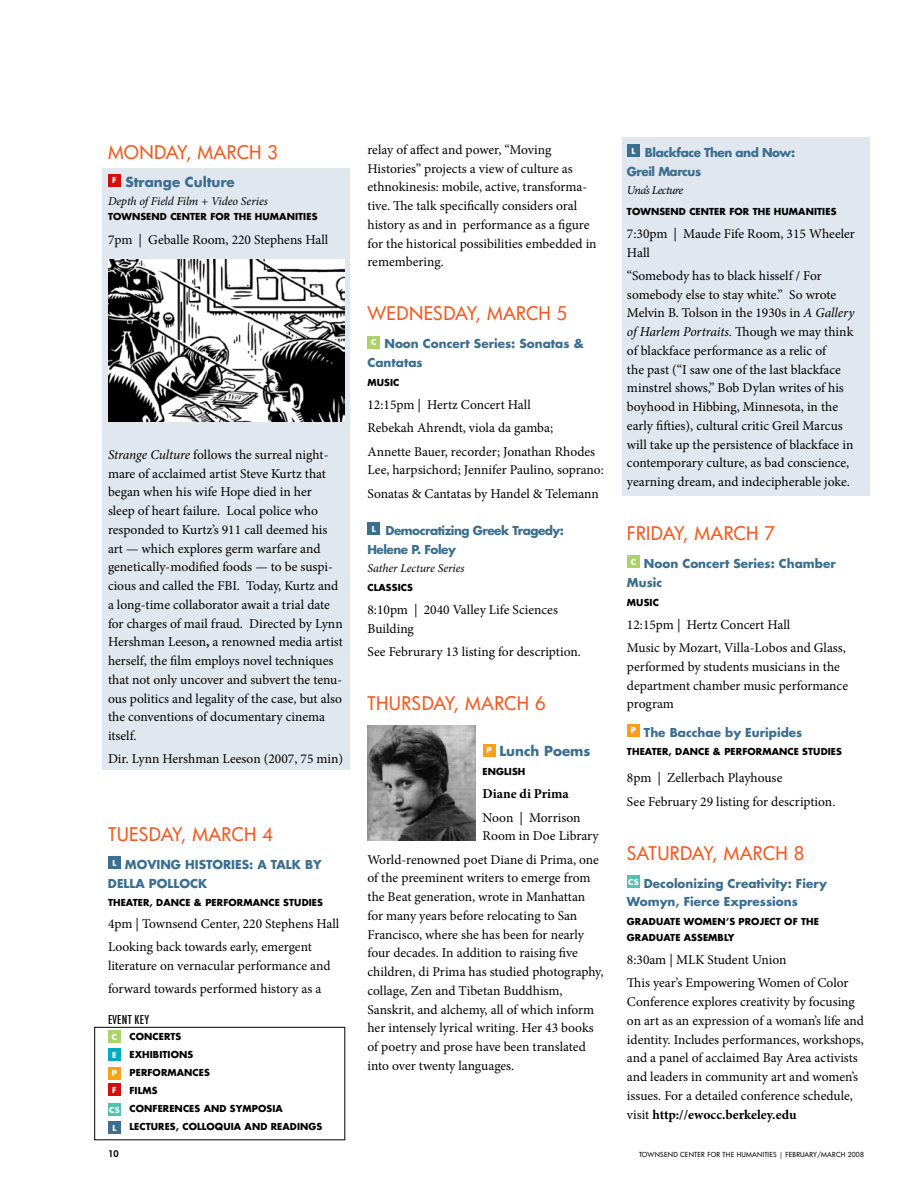
<style>
.page{position:relative;width:918px;height:1188px;background:#fff}
.page>*{position:absolute;margin:0;border:0;box-sizing:border-box;transform-origin:0 0}
.t1{font:500 18.3px "Futura CE";letter-spacing:.02em;color:#f15a22}
.t2{font:13.5px/18.8px "Minion Pro";color:#000}
.t3{font:700 13.5px "Futura";color:#3b6e8f}
.t4{font:700 13.5px "Minion Pro";color:#000}
.t5{font:700 12px/18.8px "Futura";color:#3b6e8f}
.t6{font:700 12px/18.8px "Futura";letter-spacing:-.04em;color:#3b6e8f}
.t7{font:italic 12px "Minion Pro";letter-spacing:-.01em;color:#000}
.t8{font:italic 12px "Minion Pro";letter-spacing:-.05em;color:#000}
.t9{font:500 condensed 12px "Futura";color:#000}
.t10{font:700 9.3px/18px "Futura";letter-spacing:.01em;color:#000}
.t11{font:800 9px "Futura CE";color:#000}
.t12{font:700 7.95px "Futura";color:#fff}
.t13{font:500 6.75px "Futura CE";letter-spacing:.035em;color:#000}
.s1{font-style:italic}
.s2{font-weight:700}
</style>
<div class="page">
<div style="left:94px;top:1027px;width:251px;height:113px;border:1px solid #000"></div>
<div style="left:108px;top:1030px;width:13px;height:13px;background:#acd36a"></div>
<div style="left:108px;top:1048px;width:13px;height:13px;background:#00abc1"></div>
<div style="left:108px;top:1067px;width:13px;height:12px;background:#f99f1c"></div>
<div style="left:108px;top:1103px;width:13px;height:13px;background:#53c1af"></div>
<div style="left:108px;top:1121px;width:13px;height:13px;background:#3b6e8f"></div>
<div style="left:108px;top:1083px;width:13px;height:13px;background:#d20d0c"></div>
<div style="left:103px;top:169px;width:247px;height:601px;background:#e0e7ef"></div>
<div style="left:623px;top:137px;width:247px;height:359px;background:#e0e7ef"></div>
<div style="left:108px;top:174px;width:13px;height:13px;background:#d20d0c"></div>
<img style="left:108px;top:260px;width:237px;height:162px">
<div style="left:108px;top:856px;width:13px;height:13px;background:#3b6e8f"></div>
<div style="left:367px;top:336px;width:13px;height:12px;background:#acd36a"></div>
<div style="left:367px;top:522px;width:13px;height:13px;background:#3b6e8f"></div>
<img style="left:367px;top:726px;width:109px;height:114px">
<div style="left:483px;top:744px;width:12px;height:12px;background:#f99f1c"></div>
<div style="left:627px;top:144px;width:13px;height:13px;background:#3b6e8f"></div>
<div style="left:627px;top:555px;width:13px;height:13px;background:#acd36a"></div>
<div style="left:627px;top:724px;width:13px;height:13px;background:#f99f1c"></div>
<div style="left:627px;top:875px;width:13px;height:13px;background:#53c1af"></div>
<h1 class="t1" style="left:108px;top:139px;width:172px">MONDAY, MARCH 3</h1>
<p class="t3" style="left:112px;top:172px;width:124px"><sup>F</sup> STRANGE CULTURE</p>
<p class="t7" style="left:108px;top:193px;width:161px">Depth of Field Film + Video Series</p>
<p class="t10" style="left:108px;top:208px;width:211px">TOWNSEND C ENTER FOR TH E HUMANITIES</p>
<p class="t2" style="left:108px;top:230px;width:222px">7pm | Geballe Room, 220 Stephens Hall</p>
<p class="t2" style="left:108px;top:445px;width:236px"><span class="s1">Strange Culture</span> follows the surreal night&shy;mare of acclaimed artist Steve Kurtz that began when his wife Hope died in her<br>sleep of heart failure. Local police who responded to Kurtz’s 911 call deemed his art — which explores germ warfare and genetically-modified foods — to be suspi&shy;cious and called the FBI. Today, Kurtz and a long-time collaborator await a trial date for charges of mail fraud. Directed by Lynn Hershman Leeson<span class="s2">,</span> a renowned media artist herself, the film employs novel techniques that not only uncover and subvert the tenu&shy;ous politics and legality of the case, but also the conventions of documentary cinema itself.</p>
<p class="t2" style="left:108px;top:750px;width:237px">Dir. Lynn Hershman Leeson (2007, 75 min)</p>
<h1 class="t1" style="left:108px;top:821px;width:43px">TUESDAY</h1>
<h1 class="t1" style="left:181px;top:821px;width:93px">, MARCH 4</h1>
<p class="t5" style="left:112px;top:855px;width:35px"><sup>L</sup> MOVING</p>
<p class="t5" style="left:185px;top:855px;width:36px">HISTORIES</p>
<p class="t5" style="left:249px;top:855px;width:37px">: A TALK</p>
<p class="t5" style="left:305px;top:855px;width:18px">BY</p>
<p class="t5" style="left:108px;top:873px;width:9px">DELLA</p>
<p class="t5" style="left:149px;top:873px;width:10px">POLLO</p>
<p class="t5" style="left:190px;top:873px;width:18px">CK</p>
<p class="t10" style="left:108px;top:894px;width:216px">THEATER, DANC E &amp; PERFORMANC E STUDIES</p>
<p class="t2" style="left:108px;top:912px;width:233px;line-height:23.2px">4pm | Townsend Center, 220 Stephens Hall<br>Looking back towards early, emergent</p>
<p class="t2" style="left:108px;top:954px;width:224px;line-height:23.2px">literature on vernacular performance and forward towards performed history as a</p>
<p class="t9" style="left:108px;top:1011px;width:11px">EVENT</p>
<p class="t9" style="left:135px;top:1011px;width:11px">KEY</p>
<p class="t12" style="left:112px;top:1031px;width:5px">C</p>
<p class="t12" style="left:112px;top:1049px;width:5px">E</p>
<p class="t12" style="left:112px;top:1068px;width:6px">P</p>
<p class="t12" style="left:109px;top:1104px;width:11px">CS</p>
<p class="t12" style="left:112px;top:1122px;width:5px">L</p>
<p class="t12" style="left:112px;top:1085px;width:6px">F</p>
<p class="t10" style="left:129px;top:1028px;width:194px">CONC ERTS<br>EXHIBITIONS<br>PERFORMANC ES<br>FILMS<br>CONFERENC ES AND SYMPOSIA<br>LECTURES, COLLOQUIA AND READINGS</p>
<p class="t2" style="left:367px;top:140px;width:231px">relay of affect and power, “Moving Histories” projects a view of culture as ethnokinesis: mobile, active, transforma&shy;tive. The talk specifically considers oral history as and in performance as a figure for the historical possibilities embedded in remembering.</p>
<h1 class="t1" style="left:367px;top:301px;width:202px">WEDNESDAY, MARCH 5</h1>
<p class="t5" style="left:367px;top:334px;width:218px;text-indent:4px"><sup>C</sup> NOON CONCERT SERIES: SONATAS &amp;<br>CANTATAS</p>
<p class="t10" style="left:367px;top:373px;width:32px">MUSIC</p>
<p class="t2" style="left:367px;top:393px;width:229px;line-height:23.2px">12:15pm | Hertz Concert Hall<br>Rebekah Ahrendt, viola da gamba;<br>Annette Bauer, recorder; Jonathan Rhodes</p>
<p class="t2" style="left:367px;top:459px;width:238px;line-height:23.2px">Lee, harpsichord; Jennifer Paulino, soprano:<br>Sonatas &amp; Cantatas by Handel &amp; Telemann</p>
<p class="t6" style="left:367px;top:521px;width:198px;text-indent:4px"><sup>L</sup> DEMOCRATIZING GREEK TRAGEDY:<br>HELENE P. FOLEY</p>
<p class="t7" style="left:367px;top:560px;width:99px">Sather Lecture Series</p>
<p class="t10" style="left:367px;top:578px;width:47px">CLASSICS</p>
<p class="t2" style="left:367px;top:600px;width:192px">8:10pm | 2040 Valley Life Sciences<br>Building</p>
<p class="t2" style="left:367px;top:642px;width:215px">See Februrary 13 listing for description.</p>
<h1 class="t1" style="left:367px;top:691px;width:180px">THURSDAY, MARCH 6</h1>
<p class="t3" style="left:486px;top:742px;width:106px"><sup>P</sup> LUNCH POEMS</p>
<p class="t10" style="left:483px;top:762px;width:43px">ENGLISH</p>
<p class="t4" style="left:483px;top:785px;width:88px">Diane di Prima</p>
<p class="t2" style="left:483px;top:808px;width:118px">Noon | Morrison<br>Room in Doe Library</p>
<p class="t2" style="left:367px;top:850px;width:238px">World-renowned poet Diane di Prima, one of the preeminent writers to emerge from the Beat generation, wrote in Manhattan for many years before relocating to San Francisco, where she has been for nearly four decades. In addition to raising five children, di Prima has studied photography, collage, Zen and Tibetan Buddhism, Sanskrit, and alchemy, all of which inform her intensely lyrical writing. Her 43 books of poetry and prose have been translated into over twenty languages.</p>
<p class="t6" style="left:627px;top:143px;width:170px;text-indent:4px"><sup>L</sup> BLACKFACE THEN AND NOW:<br>GREIL MARCUS</p>
<p class="t8" style="left:627px;top:182px;width:58px">Una’s Lecture</p>
<p class="t10" style="left:627px;top:202px;width:211px">TOWNSEND C ENTER FOR TH E HUMANITIES</p>
<p class="t2" style="left:627px;top:224px;width:229px">7:30pm | Maude Fife Room, 315 Wheeler<br>Hall</p>
<p class="t2" style="left:627px;top:266px;width:229px">“Somebody has to black hisself / For somebody else to stay white.” So wrote Melvin B. Tolson in the 1930s in <span class="s1">A Gallery of Harlem Portraits.</span> Though we may think of blackface performance as a relic of<br>the past (“I saw one of the last blackface minstrel shows,” Bob Dylan writes of his boyhood in Hibbing, Minnesota, in the early fifties), cultural critic Greil Marcus will take up the persistence of blackface in contemporary culture, as bad conscience, yearning dream, and indecipherable joke.</p>
<h1 class="t1" style="left:627px;top:521px;width:149px">FRIDAY, MARCH 7</h1>
<p class="t5" style="left:627px;top:554px;width:210px;text-indent:4px"><sup>C</sup> NOON CONCERT SERIES: CHAMBER<br>MUSIC</p>
<p class="t10" style="left:627px;top:593px;width:32px">MUSIC</p>
<p class="t2" style="left:627px;top:613px;width:220px;line-height:23.2px">12:15pm | Hertz Concert Hall<br>Music by Mozart, Villa-Lobos and Glass,</p>
<p class="t2" style="left:627px;top:657px;width:223px">performed by students musicians in the department chamber music performance program</p>
<p class="t5" style="left:631px;top:722px;width:173px"><sup>P</sup> THE BACCHAE BY EURIPIDES</p>
<p class="t10" style="left:627px;top:743px;width:216px">THEATER, DANC E &amp; PERFORMANC E STUDIES</p>
<p class="t2" style="left:627px;top:766px;width:210px;line-height:23.2px">8pm | Zellerbach Playhouse<br>See February 29 listing for description.</p>
<h1 class="t1" style="left:627px;top:840px;width:179px">SATURDAY, MARCH 8</h1>
<p class="t5" style="left:627px;top:874px;width:202px"><sup>CS</sup> DECOLONIZING CREATIVITY: FIERY<br>WOMYN, FIERCE EXPRESSIONS</p>
<p class="t10" style="left:627px;top:914px;width:194px;line-height:15.8px">GRADUATE WOMEN’S PROJ ECT OF TH E<br>GRADUATE ASSEMB LY</p>
<p class="t2" style="left:627px;top:948px;width:223px;line-height:23.2px">8:30am | MLK Student Union<br>This year’s Empowering Women of Color</p>
<p class="t2" style="left:627px;top:993px;width:239px">Conference explores creativity by focusing on art as an expression of a woman’s life and identity. Includes performances, workshops, and a panel of acclaimed Bay Area activists and leaders in community art and women’s issues. For a detailed conference schedule, visit <span class="s2">http://ewocc.berkeley.edu</span></p>
<p class="t11" style="left:108px;top:1148px;width:12px">10</p>
<p class="t13" style="left:639px;top:1150px;width:7px">TOWN</p>
<p class="t13" style="left:660px;top:1150px;width:10px">SEND</p>
<p class="t13" style="left:680px;top:1150px;width:10px">CENTER</p>
<p class="t13" style="left:707px;top:1150px;width:6px">FOR</p>
<p class="t13" style="left:723px;top:1150px;width:5px">THE</p>
<p class="t13" style="left:737px;top:1150px;width:6px">HUMAN</p>
<p class="t13" style="left:763px;top:1150px;width:103px">ITIES | FEBRUARY/MARCH 2008</p>
</div>
